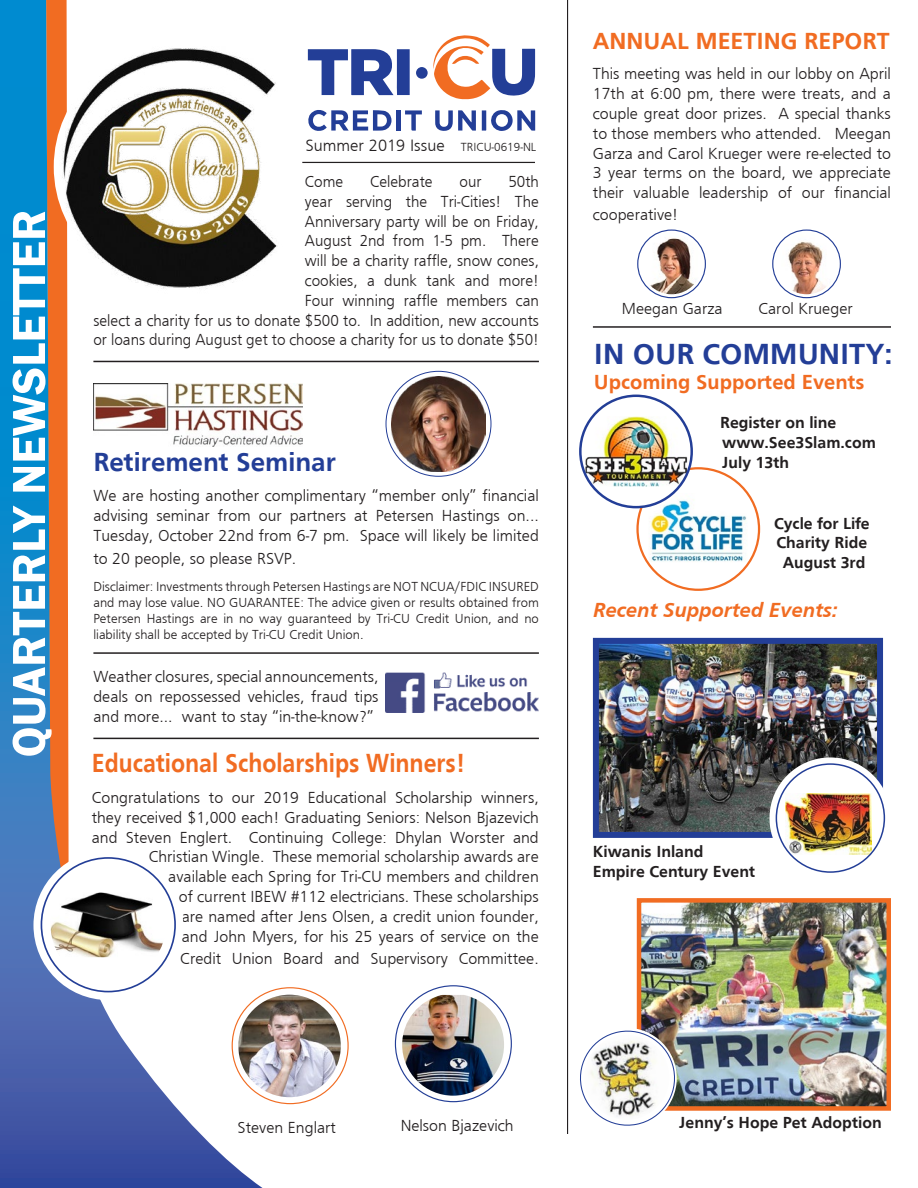
<style>
.page{position:relative;width:918px;height:1188px;background:#fff}
.page>*{position:absolute;margin:0;border:0;box-sizing:border-box;transform-origin:0 0}
.t1{font:700 30px "Frugal Sans";color:#233e97}
.t2{font:700 27px "Frugal Sans";color:#f16c22;scale:.89 1}
.t3{font:700 27px "Frugal Sans";color:#233e97}
.t4{font:700 24px "Frugal Sans";color:#f16c22}
.t5{font:700 21px "Frugal Sans";color:#f16c22}
.t6{font:italic 700 21px "Frugal Sans";color:#f16c22}
.t7{font:300 16.95px "Frugal Sans";color:#231f20}
.t8{font:300 16.5px/19.8px "Frugal Sans";color:#231f20;text-align:justify}
.t9{font:300 16.5px/19.8px "Frugal Sans";color:#231f20;text-align:right;scale:.96 1}
.t10{font:700 16.5px/19.8px "Frugal Sans";color:#231f20}
.t11{font:300 13.5px/16.2px "Frugal Sans";color:#231f20;text-align:justify}
.s1{font-size:12.15px}
</style>
<div class="page">
<img style="left:636px;top:898px;width:255px;height:213px">
<svg style="left:580px;top:1023px;width:101px;height:103px"></svg>
<img style="left:263px;top:383px;width:39px;height:62px">
<img style="left:392px;top:376px;width:93px;height:95px">
<img style="left:649px;top:493px;width:99px;height:72px">
<div style="left:580px;top:396px;width:112px;height:111px;background:#fff;border-radius:50%"></div>
<img style="left:585px;top:416px;width:102px;height:71px">
<div style="left:579px;top:395px;width:114px;height:113px;border:2px solid #233e97;border-radius:50%"></div>
<img style="left:581px;top:1035px;width:92px;height:88px">
<hr style="left:93px;top:361px;width:446px;height:1px;background:#231f20">
<img style="left:385px;top:672px;width:154px;height:41px">
<svg style="left:0;top:0;width:263px;height:1188px"></svg>
<svg style="left:310px;top:49px;width:100px;height:46px"></svg>
<svg style="left:435px;top:110px;width:41px;height:21px"></svg>
<svg style="left:310px;top:110px;width:82px;height:21px"></svg>
<svg style="left:405px;top:110px;width:17px;height:21px"></svg>
<div style="left:416px;top:67px;width:12px;height:12px;background:#233e97;border-radius:50%"></div>
<svg style="left:433px;top:35px;width:102px;height:64px"></svg>
<svg style="left:482px;top:110px;width:53px;height:21px"></svg>
<div style="left:396px;top:110px;width:5px;height:21px;background:#233e97"></div>
<hr style="left:567px;top:0;width:1px;height:1134px;background:#231f20">
<hr style="left:93px;top:738px;width:446px;height:1px;background:#231f20">
<hr style="left:593px;top:326px;width:298px;height:2px;background:#231f20">
<hr style="left:93px;top:652px;width:446px;height:2px;background:#231f20">
<svg style="left:13px;top:0;width:56px;height:919px"></svg>
<svg style="left:54px;top:49px;width:256px;height:245px"></svg>
<img style="left:54px;top:40px;width:245px;height:253px">
<div style="left:33px;top:850px;width:150px;height:150px;background:#fff;border-radius:50%"></div>
<img style="left:51px;top:893px;width:112px;height:64px">
<svg style="left:226px;top:983px;width:127px;height:127px"></svg>
<svg style="left:232px;top:988px;width:116px;height:116px"></svg>
<img style="left:238px;top:995px;width:103px;height:102px;border-radius:51px">
<svg style="left:395px;top:986px;width:116px;height:116px"></svg>
<img style="left:402px;top:995px;width:102px;height:101px">
<img style="left:592px;top:637px;width:291px;height:201px">
<div style="left:770px;top:757px;width:121px;height:122px;background:#fff;border-radius:50%"></div>
<img style="left:785px;top:793px;width:87px;height:62px">
<div style="left:776px;top:763px;width:109px;height:110px;border:2px solid #233e97;border-radius:50%"></div>
<img style="left:641px;top:234px;width:58px;height:60px">
<div style="left:637px;top:230px;width:69px;height:68px;border:1px solid #233e97;border-radius:50%"></div>
<img style="left:780px;top:234px;width:53px;height:60px">
<div style="left:772px;top:230px;width:69px;height:68px;border:1px solid #233e97;border-radius:50%"></div>
<hr style="left:302px;top:162px;width:233px;height:1px;background:#231f20">
<p class="t7" style="left:305px;top:135px;width:232px">Summer 2019 Issue <span class="s1">TRICU-0619-NL</span></p>
<p class="t9" style="left:93px;top:171px;width:466px">50th<br>year serving the Tri-Cities! The<br>Anniversary party will be on Friday,<br>August 2nd from 1-5 pm. There<br>will be a charity raffle, snow cones,<br>cookies, a dunk tank and more!<br>Four winning raffle members can<br>select a charity for us to donate $500 to. In addition, new accounts or loans during August get to choose a charity for us to donate $50!</p>
<p class="t9" style="left:305px;top:171px;width:42px">Come</p>
<p class="t9" style="left:370px;top:171px;width:67px">Celebrate</p>
<p class="t9" style="left:459px;top:171px;width:25px">our</p>
<h2 class="t3" style="left:93px;top:446px;width:244px">Retirement Seminar</h2>
<p class="t8" style="left:93px;top:486px;width:447px">We are hosting another complimentary “member only” financial advising seminar from our partners at Petersen Hastings on...<br>Tuesday, October 22nd from 6-7 pm. Space will likely be limited</p>
<p class="t8" style="left:93px;top:548px;width:204px">to 20 people, so please RSVP.</p>
<p class="t11" style="left:93px;top:578px;width:447px">Disclaimer: Investments through Petersen Hastings are NOT NCUA/FDIC INSURED and may lose value. NO GUARANTEE: The advice given or results obtained from Petersen Hastings are in no way guaranteed by Tri-CU Credit Union, and no liability shall be accepted by Tri-CU Credit Union.</p>
<p class="t8" style="left:93px;top:667px;width:287px">Weather closures, special announcements, deals on repossessed vehicles, fraud tips and more... want to stay “in-the-know?”</p>
<h2 class="t2" style="left:92px;top:748px;width:420px">Educational Scholarships Winners!</h2>
<p class="t8" style="left:92px;top:788px;width:449px;text-align:right">Congratulations to our 2019 Educational Scholarship winners, they received $1,000 each! Graduating Seniors: Nelson Bjazevich and Steven Englert. Continuing College: Dhylan Worster and Christian Wingle. These memorial scholarship awards are available each Spring for Tri-CU members and children<br>of current IBEW #112 electricians. These scholarships<br>are named after Jens Olsen, a credit union founder,<br>and John Myers, for his 25 years of service on the</p>
<p class="t8" style="left:180px;top:949px;width:360px">Credit Union Board and Supervisory Committee.</p>
<h3 class="t4" style="left:593px;top:27px;width:298px">ANNUAL MEETING REPORT</h3>
<p class="t8" style="left:593px;top:64px;width:300px">This meeting was held in our lobby on April 17th at 6:00 pm, there were treats, and a couple great door prizes. A special thanks to those members who attended. Meegan Garza and Carol Krueger were re-elected to 3 year terms on the board, we appreciate their valuable leadership of our financial</p>
<p class="t8" style="left:593px;top:204px;width:87px">cooperative!</p>
<p class="t8" style="left:622px;top:298px;width:102px">Meegan Garza</p>
<p class="t8" style="left:758px;top:298px;width:96px">Carol Krueger</p>
<h1 class="t1" style="left:594px;top:336px;width:300px">IN OUR COMMUNITY:</h1>
<p class="t5" style="left:594px;top:370px;width:272px">Upcoming Supported Events</p>
<p class="t10" style="left:720px;top:413px;width:157px">Register on line www.See3Slam.com<br>July 13th</p>
<p class="t10" style="left:774px;top:513px;width:97px;text-align:center">Cycle for Life<br>Charity Ride<br>August 3rd</p>
<p class="t6" style="left:593px;top:598px;width:246px">Recent Supported Events:</p>
<p class="t10" style="left:593px;top:841px;width:164px">Kiwanis Inland<br>Empire Century Event</p>
<p class="t8" style="left:238px;top:1117px;width:100px">Steven Englart</p>
<p class="t10" style="left:679px;top:1112px;width:204px">Jenny’s Hope Pet Adoption</p>
<p class="t8" style="left:401px;top:1116px;width:115px">Nelson Bjazevich</p>
</div>
